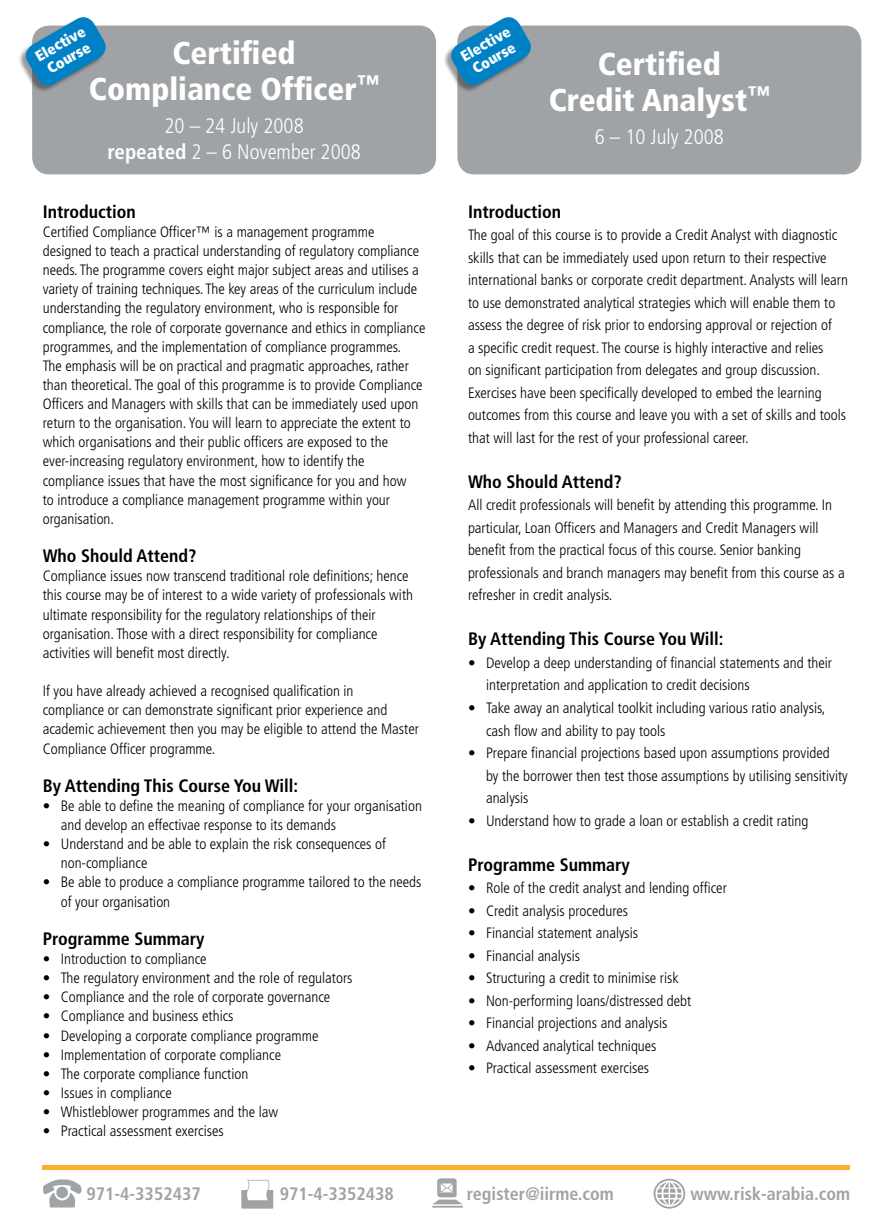
<style>
.page{position:relative;width:893px;height:1221px;background:#fff}
.page>*{position:absolute;margin:0;border:0;box-sizing:border-box;transform-origin:0 0}
.t1{font:900 condensed 31.5px/36px "Frutiger";color:#fff;text-align:center}
.t2{font:300 condensed 21px/25.5px "Frutiger";color:#fff;text-align:center}
.t3{font:700 condensed 18px "Frutiger";color:#000}
.t4{font:700 condensed 18px "Frutiger";color:#a0a3a5}
.t5{font:300 condensed 15px/19.2px "Frutiger";color:#000}
.t6{font:900 condensed 15px/16.5px "Frutiger";color:#fff}
.s1{font-weight:700}
</style>
<div class="page">
<div style="left:457px;top:26px;width:404px;height:148px;background:#a0a3a5;border-radius:17px"></div>
<div style="left:443px;top:17px;width:88px;height:77px;background:#221d1a;opacity:.45"></div>
<svg style="left:447px;top:17px;width:88px;height:73px"></svg>
<hr style="left:43px;top:1165px;width:807px;height:4px;background:#fbb034">
<img style="left:43px;top:1179px;width:39px;height:29px">
<img style="left:241px;top:1179px;width:33px;height:29px">
<img style="left:432px;top:1178px;width:30px;height:29px">
<img style="left:654px;top:1178px;width:31px;height:30px">
<div style="left:32px;top:26px;width:404px;height:148px;background:#a0a3a5;border-radius:17px"></div>
<div style="left:17px;top:17px;width:88px;height:77px;background:#221d1a;opacity:.45"></div>
<svg style="left:22px;top:17px;width:88px;height:73px"></svg>
<p class="t6" style="left:32px;top:50px;width:57px;rotate:-30deg">Elective<br>Course</p>
<h1 class="t1" style="left:89px;top:35px;width:292px">Certified<br>Compliance Officer<sup>™</sup></h1>
<h2 class="t2" style="left:107px;top:113px;width:255px">20 – 24 July 2008<br><span class="s1">repeated</span> 2 – 6 November 2008</h2>
<p class="t3" style="left:43px;top:201px;width:95px">Introduction</p>
<p class="t5" style="left:43px;top:222px;width:384px">Certified Compliance Officer™ is a management programme designed to teach a practical understanding of regulatory compliance needs. The programme covers eight major subject areas and utilises a variety of training techniques. The key areas of the curriculum include understanding the regulatory environment, who is responsible for compliance, the role of corporate governance and ethics in compliance programmes, and the implementation of compliance programmes.<br>The emphasis will be on practical and pragmatic approaches, rather than theoretical. The goal of this programme is to provide Compliance Officers and Managers with skills that can be immediately used upon return to the organisation. You will learn to appreciate the extent to which organisations and their public officers are exposed to the ever-increasing regulatory environment, how to identify the compliance issues that have the most significance for you and how<br>to introduce a compliance management programme within your organisation.</p>
<p class="t3" style="left:43px;top:545px;width:155px">Who Should Attend?</p>
<p class="t5" style="left:43px;top:566px;width:372px">Compliance issues now transcend traditional role definitions; hence this course may be of interest to a wide variety of professionals with ultimate responsibility for the regulatory relationships of their organisation. Those with a direct responsibility for compliance activities will benefit most directly.</p>
<p class="t5" style="left:43px;top:681px;width:378px">If you have already achieved a recognised qualification in<br>compliance or can demonstrate significant prior experience and academic achievement then you may be eligible to attend the Master Compliance Officer programme.</p>
<p class="t3" style="left:43px;top:774px;width:257px">By Attending This Course You Will:</p>
<p class="t5" style="left:61px;top:796px;width:363px;text-indent:-18px">• Be able to define the meaning of compliance for your organisation and develop an effectivae response to its demands</p>
<p class="t5" style="left:61px;top:834px;width:327px;text-indent:-18px">• Understand and be able to explain the risk consequences of non-compliance</p>
<p class="t5" style="left:61px;top:872px;width:362px;text-indent:-18px">• Be able to produce a compliance programme tailored to the needs of your organisation</p>
<p class="t3" style="left:43px;top:927px;width:163px">Programme Summary</p>
<p class="t5" style="left:43px;top:949px;width:165px">• Introduction to compliance</p>
<p class="t5" style="left:43px;top:968px;width:311px">• The regulatory environment and the role of regulators</p>
<p class="t5" style="left:43px;top:987px;width:289px">• Compliance and the role of corporate governance</p>
<p class="t5" style="left:43px;top:1006px;width:192px">• Compliance and business ethics</p>
<p class="t5" style="left:43px;top:1025px;width:277px">• Developing a corporate compliance programme</p>
<p class="t5" style="left:43px;top:1045px;width:240px">• Implementation of corporate compliance</p>
<p class="t5" style="left:43px;top:1064px;width:207px">• The corporate compliance function</p>
<p class="t5" style="left:43px;top:1083px;width:131px">• Issues in compliance</p>
<p class="t5" style="left:43px;top:1102px;width:237px">• Whistleblower programmes and the law</p>
<p class="t5" style="left:43px;top:1121px;width:183px">• Practical assessment exercises</p>
<p class="t6" style="left:458px;top:50px;width:57px;rotate:-30deg">Elective<br>Course</p>
<h1 class="t1" style="left:549px;top:46px;width:222px">Certified<br>Credit Analyst<sup>™</sup></h1>
<h2 class="t2" style="left:595px;top:124px;width:131px">6 – 10 July 2008</h2>
<p class="t3" style="left:468px;top:201px;width:95px">Introduction</p>
<p class="t5" style="left:468px;top:224px;width:382px;line-height:22.5px">The goal of this course is to provide a Credit Analyst with diagnostic skills that can be immediately used upon return to their respective international banks or corporate credit department. Analysts will learn to use demonstrated analytical strategies which will enable them to assess the degree of risk prior to endorsing approval or rejection of<br>a specific credit request. The course is highly interactive and relies<br>on significant participation from delegates and group discussion.<br>Exercises have been specifically developed to embed the learning outcomes from this course and leave you with a set of skills and tools that will last for the rest of your professional career.</p>
<p class="t3" style="left:468px;top:471px;width:155px">Who Should Attend?</p>
<p class="t5" style="left:468px;top:494px;width:378px;line-height:22.5px">All credit professionals will benefit by attending this programme. In particular, Loan Officers and Managers and Credit Managers will benefit from the practical focus of this course. Senior banking professionals and branch managers may benefit from this course as a refresher in credit analysis.</p>
<p class="t3" style="left:468px;top:628px;width:257px">By Attending This Course You Will:</p>
<p class="t5" style="left:486px;top:651px;width:348px;line-height:22.5px;text-indent:-18px">• Develop a deep understanding of financial statements and their interpretation and application to credit decisions</p>
<p class="t5" style="left:486px;top:696px;width:341px;line-height:22.5px;text-indent:-18px">• Take away an analytical toolkit including various ratio analysis, cash flow and ability to pay tools</p>
<p class="t5" style="left:486px;top:741px;width:363px;line-height:22.5px;text-indent:-18px">• Prepare financial projections based upon assumptions provided<br>by the borrower then test those assumptions by utilising sensitivity analysis</p>
<p class="t5" style="left:468px;top:811px;width:342px">• Understand how to grade a loan or establish a credit rating</p>
<p class="t3" style="left:468px;top:853px;width:163px">Programme Summary</p>
<p class="t5" style="left:468px;top:878px;width:260px">• Role of the credit analyst and lending officer</p>
<p class="t5" style="left:468px;top:901px;width:162px">• Credit analysis procedures</p>
<p class="t5" style="left:468px;top:923px;width:172px">• Financial statement analysis</p>
<p class="t5" style="left:468px;top:946px;width:114px">• Financial analysis</p>
<p class="t5" style="left:468px;top:968px;width:212px">• Structuring a credit to minimise risk</p>
<p class="t5" style="left:468px;top:991px;width:225px">• Non-performing loans/distressed debt</p>
<p class="t5" style="left:468px;top:1013px;width:201px">• Financial projections and analysis</p>
<p class="t5" style="left:468px;top:1036px;width:190px">• Advanced analytical techniques</p>
<p class="t5" style="left:468px;top:1058px;width:183px">• Practical assessment exercises</p>
<p class="t4" style="left:86px;top:1183px;width:116px">971-4-3352437</p>
<p class="t4" style="left:280px;top:1183px;width:116px">971-4-3352438</p>
<p class="t4" style="left:467px;top:1183px;width:148px">register@iirme.com</p>
<p class="t4" style="left:690px;top:1183px;width:161px">www.risk-arabia.com</p>
</div>
